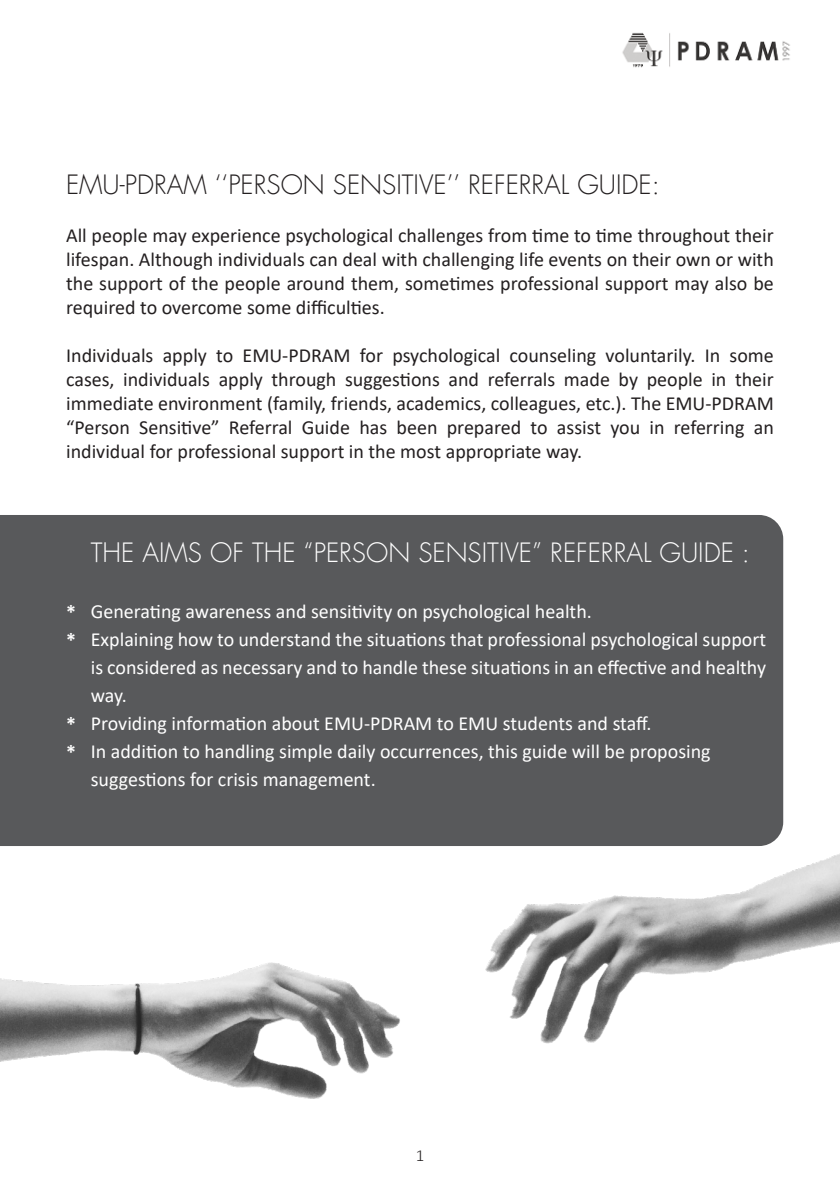
<style>
.page{position:relative;width:840px;height:1191px;background:#fff}
.page>*{position:absolute;margin:0;border:0;box-sizing:border-box;transform-origin:0 0}
.t1{font:26px "Futura Light EMU";color:#fff}
.t2{font:26px "Futura Light EMU";color:#231f20}
.t3{font:20px/24px "Calibri";color:#231f20;text-align:justify}
.t4{font:20px/28px "Calibri";color:#fff}
.t5{font:700 20px/28px "Calibri";color:#fff}
.t6{font:300 16.8px "Calibri";color:#231f20}
</style>
<div class="page">
<div style="left:0;top:515px;width:782px;height:331px;background:#58595b"></div>
<img style="left:622px;top:32px;width:168px;height:36px">
<img style="left:0;top:854px;width:839px;height:245px">
<h1 class="t2" style="left:66px;top:168px;width:595px">EMU-PDRAM ‘‘PERSON SENSITIVE’’ REFERRAL GUIDE:</h1>
<p class="t3" style="left:66px;top:223px;width:708px">All people may experience psychological challenges from time to time throughout their lifespan. Although individuals can deal with challenging life events on their own or with the support of the people around them, sometimes professional support may also be required to overcome some difficulties.</p>
<p class="t3" style="left:66px;top:343px;width:708px">Individuals apply to EMU-PDRAM for psychological counseling voluntarily. In some cases, individuals apply through suggestions and referrals made by people in their immediate environment (family, friends, academics, colleagues, etc.). The EMU-PDRAM “Person Sensitive” Referral Guide has been prepared to assist you in referring an individual for professional support in the most appropriate way.</p>
<h1 class="t1" style="left:91px;top:536px;width:660px">THE AIMS OF THE “PERSON SENSITIVE” REFERRAL GUIDE :</h1>
<p class="t5" style="left:66px;top:597px;width:11px">* *</p>
<p class="t5" style="left:66px;top:709px;width:11px">* *</p>
<p class="t4" style="left:91px;top:597px;width:676px">Generating awareness and sensitivity on psychological health.<br>Explaining how to understand the situations that professional psychological support is considered as necessary and to handle these situations in an effective and healthy way.<br>Providing information about EMU-PDRAM to EMU students and staff.<br>In addition to handling simple daily occurrences, this guide will be proposing suggestions for crisis management.</p>
<p class="t6" style="left:415px;top:1145px;width:10px">1</p>
</div>
